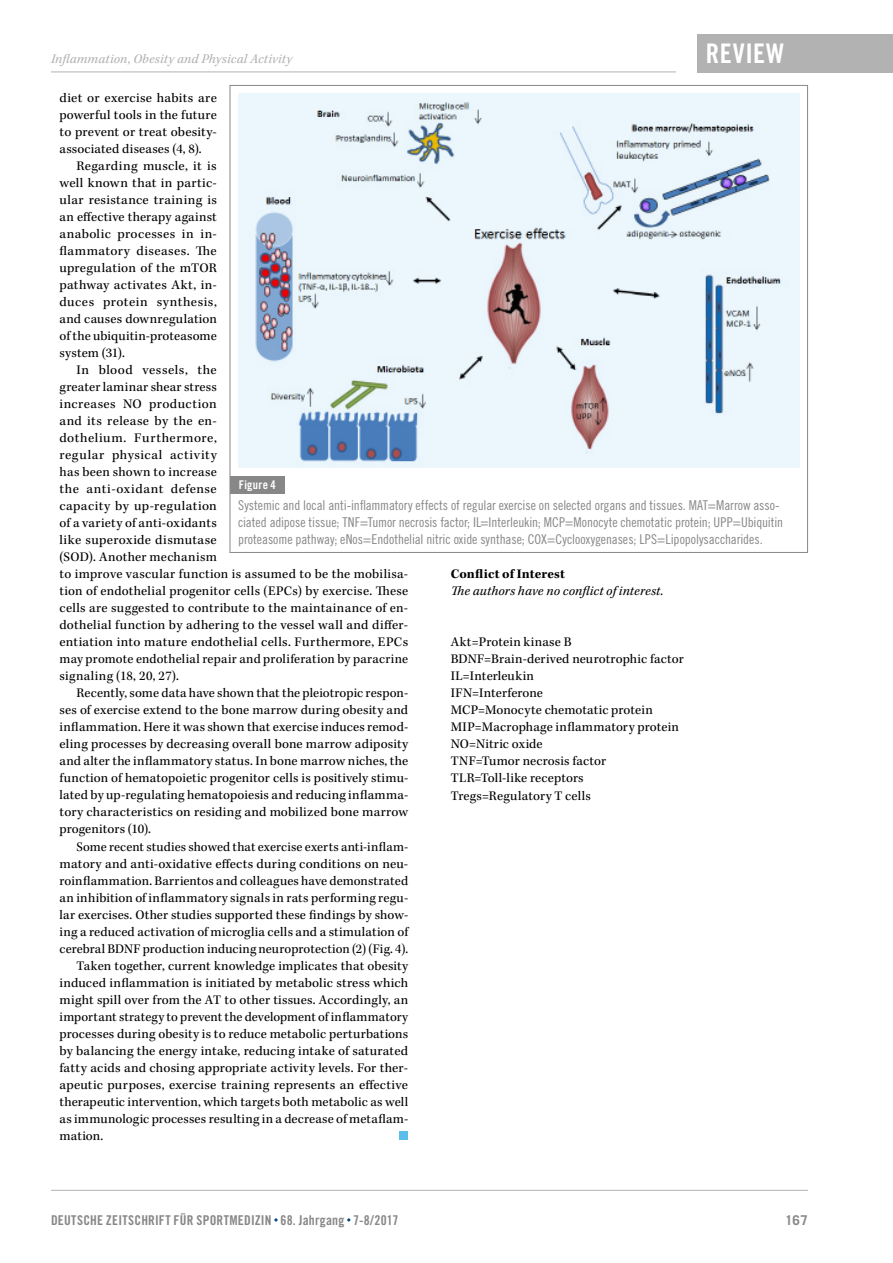
<style>
.page{position:relative;width:893px;height:1263px;background:#fff}
.page>*{position:absolute;margin:0;border:0;box-sizing:border-box;transform-origin:0 0}
.t1{font:27px "Trade Gothic LT Std Bd Cn 20";color:#fff}
.t2{font:13.5px/17px "Kepler Std";letter-spacing:.015em;color:#000;text-align:justify}
.t3{font:13.5px/17px "Trade Gothic LT Std Cn 18";letter-spacing:-.005em;color:#878787}
.t4{font:13.5px "Trade Gothic LT Std Bd Cn 20";letter-spacing:.015em;color:#878787}
.t5{font:italic 13.5px "Kepler Std";letter-spacing:.015em;color:#b3b2b2}
.t6{font:italic 13.5px "Kepler Std";letter-spacing:.015em;color:#000}
.t7{font:700 13.5px "Kepler Std";letter-spacing:.01em;color:#000}
.t8{font:700 13.5px "Trade Gothic LT Std";color:#878787}
.t9{font:12px "Trade Gothic LT Std Bd Cn 20";letter-spacing:.02em;color:#fff}
</style>
<div class="page">
<div style="left:697px;top:34px;width:196px;height:38px;background:#b3b2b2"></div>
<hr style="left:51px;top:72px;width:625px;height:1px;background:#b3b2b2">
<hr style="left:51px;top:1190px;width:757px;height:1px;background:#b3b2b2">
<div style="left:400px;top:1131px;width:8px;height:9px;background:#59bee9"></div>
<div style="left:230px;top:476px;width:54px;height:17px;background:#878787"></div>
<img style="left:238px;top:94px;width:561px;height:374px">
<h1 class="t1" style="left:706px;top:37px;width:80px">Review</h1>
<p class="t5" style="left:51px;top:51px;width:243px">Inflammation, Obesity and Physical Activity</p>
<p class="t2" style="left:60px;top:90px;width:159px">diet or exercise habits are powerful tools in the future to prevent or treat obesity&shy;associated diseases (4, 8).</p>
<p class="t2" style="left:60px;top:158px;width:159px;text-indent:17px">Regarding muscle, it is well known that in partic&shy;ular resistance training is an effective therapy against anabolic processes in in&shy;flammatory diseases. The upregulation of the mTOR pathway activates Akt, in&shy;duces protein synthesis, and causes downregulation of the ubiquitin-proteasome system (31).</p>
<p class="t2" style="left:60px;top:362px;width:350px;text-align:left;text-indent:17px">In blood vessels, the<br>greater laminar shear stress<br>increases NO production<br>and its release by the en-<br>dothelium. Furthermore,<br>regular physical activity<br>has been shown to increase<br>the anti-oxidant defense<br>capacity by up-regulation<br>of a variety of anti-oxidants<br>like superoxide dismutase<br>(SOD). Another mechanism<br>to improve vascular function is assumed to be the mobilisa&shy;tion of endothelial progenitor cells (EPCs) by exercise. These cells are suggested to contribute to the maintainance of en&shy;dothelial function by adhering to the vessel wall and differ&shy;entiation into mature endothelial cells. Furthermore, EPCs may promote endothelial repair and proliferation by paracrine signaling (18, 20, 27).</p>
<p class="t2" style="left:60px;top:685px;width:350px;text-indent:17px">Recently, some data have shown that the pleiotropic respon&shy;ses of exercise extend to the bone marrow during obesity and inflammation. Here it was shown that exercise induces remod&shy;eling processes by decreasing overall bone marrow adiposity and alter the inflammatory status. In bone marrow niches, the function of hematopoietic progenitor cells is positively stimu&shy;lated by up-regulating hematopoiesis and reducing inflamma&shy;tory characteristics on residing and mobilized bone marrow progenitors (10).</p>
<p class="t2" style="left:77px;top:838px;width:333px">Some recent studies showed that exercise exerts anti-inflam-</p>
<p class="t2" style="left:60px;top:855px;width:350px">matory and anti-oxidative effects during conditions on neu-</p>
<p class="t2" style="left:60px;top:872px;width:350px">roinflammation. Barrientos and colleagues have demonstrated</p>
<p class="t2" style="left:60px;top:889px;width:350px">an inhibition of inflammatory signals in rats performing regu-</p>
<p class="t2" style="left:60px;top:906px;width:350px">lar exercises. Other studies supported these findings by show-</p>
<p class="t2" style="left:60px;top:923px;width:350px">ing a reduced activation of microglia cells and a stimulation of</p>
<p class="t2" style="left:60px;top:940px;width:350px">cerebral BDNF production inducing neuroprotection (2) (Fig. 4).</p>
<p class="t2" style="left:77px;top:957px;width:333px">Taken together, current knowledge implicates that obesity</p>
<p class="t2" style="left:60px;top:974px;width:350px">induced inflammation is initiated by metabolic stress which</p>
<p class="t2" style="left:60px;top:991px;width:350px">might spill over from the AT to other tissues. Accordingly, an</p>
<p class="t2" style="left:60px;top:1008px;width:350px">important strategy to prevent the development of inflammatory</p>
<p class="t2" style="left:60px;top:1025px;width:350px">processes during obesity is to reduce metabolic perturbations</p>
<p class="t2" style="left:60px;top:1042px;width:350px">by balancing the energy intake, reducing intake of saturated</p>
<p class="t2" style="left:60px;top:1059px;width:350px">fatty acids and chosing appropriate activity levels. For ther-</p>
<p class="t2" style="left:60px;top:1076px;width:350px">apeutic purposes, exercise training represents an effective</p>
<p class="t2" style="left:60px;top:1093px;width:350px">therapeutic intervention, which targets both metabolic as well</p>
<p class="t2" style="left:60px;top:1110px;width:350px">as immunologic processes resulting in a decrease of metaflam-</p>
<p class="t2" style="left:60px;top:1127px;width:45px">mation.</p>
<p class="t9" style="left:239px;top:477px;width:39px">Figure 4</p>
<p class="t3" style="left:238px;top:497px;width:547px">Systemic and local anti-inflammatory effects of regular exercise on selected organs and tissues. MAT=Marrow asso&shy;ciated adipose tissue; TNF=Tumor necrosis factor; IL=Interleukin; MCP=Monocyte chemotatic protein; UPP=Ubiquitin proteasome pathway; eNos=Endothelial nitric oxide synthase; COX=Cyclooxygenases; LPS=Lipopolysaccharides.</p>
<p class="t7" style="left:451px;top:566px;width:116px">Conflict of Interest</p>
<p class="t6" style="left:451px;top:583px;width:214px">The authors have no conflict of interest.</p>
<p class="t2" style="left:451px;top:634px;width:235px;text-align:left">Akt=Protein kinase B<br>BDNF=Brain-derived neurotrophic factor<br>IL=Interleukin<br>IFN=Interferone<br>MCP=Monocyte chemotatic protein<br>MIP=Macrophage inflammatory protein<br>NO=Nitric oxide<br>TNF=Tumor necrosis factor<br>TLR=Toll-like receptors<br>Tregs=Regulatory T cells</p>
<p class="t4" style="left:51px;top:1212px;width:349px">DEUTSCHE ZEITSCHRIFT FÜR SPORTMEDIZIN 68. Jahrgang 7-8/2017</p>
<p class="t8" style="left:785px;top:1211px;width:24px">167</p>
</div>
